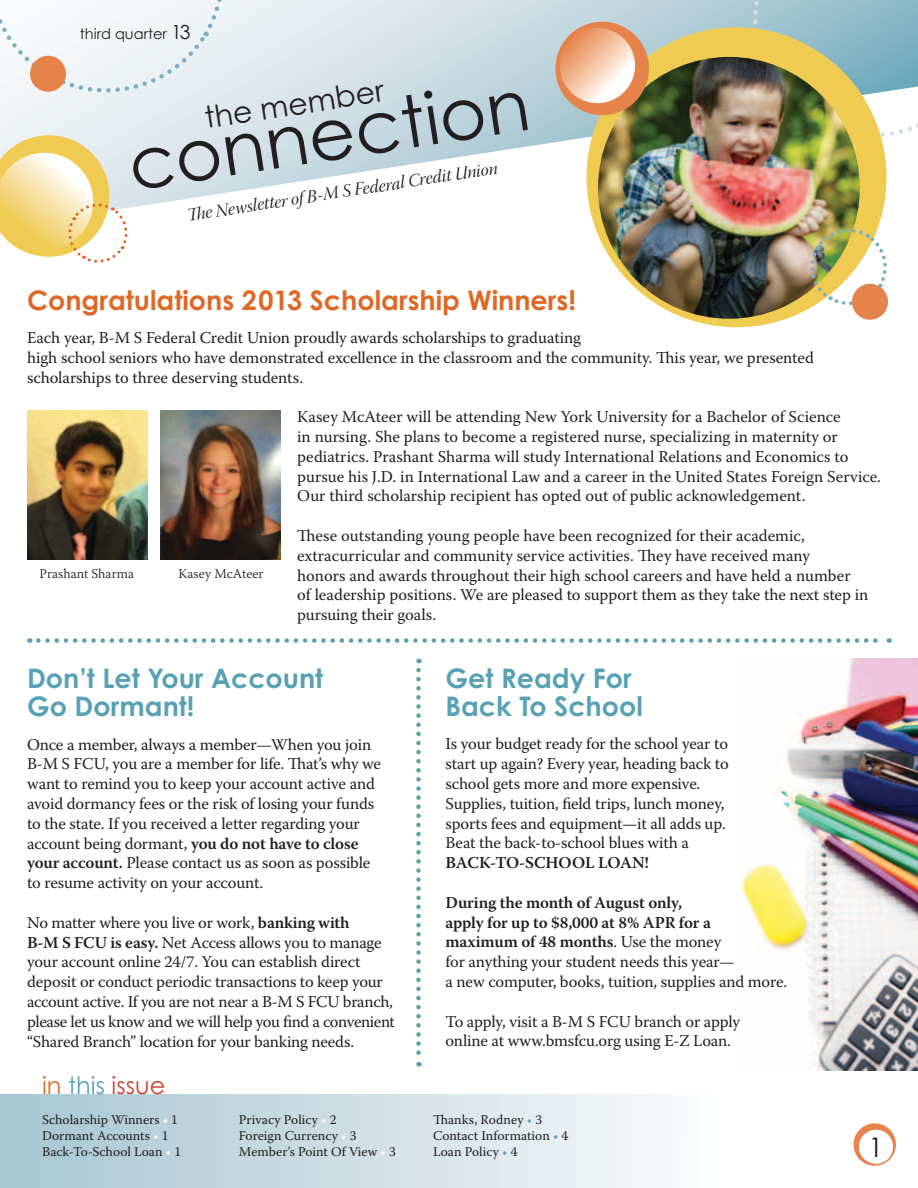
<style>
.page{position:relative;width:918px;height:1188px;background:#fff}
.page>*{position:absolute;margin:0;border:0;box-sizing:border-box;transform-origin:0 0}
.t1{font:72px "Century Gothic";color:#231f20}
.t2{font:30px "Century Gothic";color:#231f20}
.t3{font:700 27px/28.5px "Century Gothic";color:#58a1b4}
.t4{font:700 27px "Century Gothic";color:#e06827}
.t5{font:27px "Century Gothic";color:#231f20}
.t6{font:24px "Century Gothic";color:#c84233}
.t7{font:18px "Warnock Pro It Disp";color:#231f20}
.t8{font:16.5px/19.8px "Warnock Pro";letter-spacing:-.005em;color:#231f20}
.t9{font:600 16.5px "Warnock Pro";letter-spacing:-.005em;color:#231f20}
.t10{font:14.55px "Century Gothic";color:#231f20}
.t11{font:13.5px/16.2px "Warnock Pro";color:#231f20}
.t12{font:300 13.5px "Warnock Pro";color:#231f20}
.s1{font-size:19.5px}
.s2{font-weight:600}
.s3{color:#e06827}
.s4{color:#58a1b4}
.s5{color:#fff}
</style>
<div class="page">
<svg style="left:0;top:0;width:885px;height:228px"></svg>
<div style="left:0;top:1094px;width:846px;height:94px;background:linear-gradient(to right,#a7c6d1,#fff)"></div>
<div style="left:587px;top:27px;width:300px;height:300px;background:#efcb52;border-radius:50%"></div>
<img style="left:598px;top:57px;width:262px;height:262px;border-radius:131px">
<img style="left:553px;top:0;width:365px;height:172px">
<img style="left:809px;top:227px;width:79px;height:93px">
<svg style="left:0;top:135px;width:128px;height:128px"></svg>
<svg style="left:853px;top:1123px;width:43px;height:43px"></svg>
<svg style="left:0;top:0;width:236px;height:104px"></svg>
<svg style="left:38px;top:638px;width:852px;height:5px"></svg>
<svg style="left:416px;top:670px;width:5px;height:396px"></svg>
<img style="left:161px;top:410px;width:120px;height:150px">
<img style="left:27px;top:410px;width:120px;height:150px">
<img style="left:741px;top:659px;width:177px;height:412px">
<p class="t10" style="left:80px;top:25px;width:112px">third quarter <span class="s1">13</span></p>
<h2 class="t2" style="left:202px;top:100px;width:183px;rotate:-9deg">the member</h2>
<p class="t7" style="left:186px;top:206px;width:316px;rotate:-9deg">Th e Newsletter of B-M S Federal Credit Union</p>
<h1 class="t1" style="left:122px;top:122px;width:406px;rotate:-9deg">connection</h1>
<h3 class="t4" style="left:27px;top:283px;width:550px">Congratulations 2013 Scholarship Winners!</h3>
<p class="t8" style="left:27px;top:327px;width:789px">Each year, B-M S Federal Credit Union proudly awards scholarships to graduating<br>high school seniors who have demonstrated excellence in the classroom and the community. This year, we presented scholarships to three deserving students.</p>
<p class="t8" style="left:297px;top:407px;width:585px">Kasey McAteer will be attending New York University for a Bachelor of Science<br>in nursing. She plans to become a registered nurse, specializing in maternity or pediatrics. Prashant Sharma will study International Relations and Economics to pursue his J.D. in International Law and a career in the United States Foreign Service.<br>Our third scholarship recipient has opted out of public acknowledgement.</p>
<p class="t8" style="left:297px;top:525px;width:573px">These outstanding young people have been recognized for their academic, extracurricular and community service activities. They have received many<br>honors and awards throughout their high school careers and have held a number of leadership positions. We are pleased to support them as they take the next step in pursuing their goals.</p>
<p class="t12" style="left:40px;top:566px;width:96px">Prashant Sharma</p>
<p class="t12" style="left:178px;top:566px;width:87px">Kasey McAteer</p>
<h3 class="t3" style="left:27px;top:663px;width:298px">Don’t Let Your Account<br>Go Dormant!</h3>
<p class="t8" style="left:27px;top:734px;width:356px">Once a member, always a member—When you join B-M S FCU, you are a member for life. That’s why we want to remind you to keep your account active and avoid dormancy fees or the risk of losing your funds to the state. If you received a letter regarding your account being dormant, <span class="s2">you do not have to close your account.</span> Please contact us as soon as possible to resume activity on your account.</p>
<p class="t8" style="left:27px;top:912px;width:370px">No matter where you live or work, <span class="s2">banking with<br>B-M S FCU is easy.</span> Net Access allows you to manage your account online 24/7. You can establish direct deposit or conduct periodic transactions to keep your account active. If you are not near a B-M S FCU branch, please let us know and we will help you find a convenient “Shared Branch” location for your banking needs.</p>
<h3 class="t3" style="left:446px;top:663px;width:199px">Get Ready For<br>Back To School</h3>
<p class="t8" style="left:446px;top:734px;width:285px">Is your budget ready for the school year to start up again? Every year, heading back to school gets more and more expensive.<br>Supplies, tuition, field trips, lunch money, sports fees and equipment—it all adds up.<br>Beat the back-to-school blues with a</p>
<p class="t9" style="left:446px;top:853px;width:205px">BACK-TO-SCHOOL LOAN!</p>
<p class="t8" style="left:446px;top:892px;width:343px"><span class="s2">During the month of August only,<br>apply for up to $8,000 at 8% APR for a maximum of 48 months</span>. Use the money<br>for anything your student needs this year—<br>a new computer, books, tuition, supplies and more.</p>
<p class="t8" style="left:446px;top:1011px;width:296px">To apply, visit a B-M S FCU branch or apply online at www.bmsfcu.org using E-Z Loan.</p>
<h3 class="t6" style="left:42px;top:1071px;width:125px"><span class="s3">in</span> <span class="s4">this</span> issue</h3>
<p class="t11" style="left:42px;top:1111px;width:141px">Scholarship Winners <span class="s5">•</span> 1<br>Dormant Accounts <span class="s5">•</span> 1<br>Back-To-School Loan <span class="s5">•</span> 1</p>
<p class="t11" style="left:239px;top:1111px;width:158px">Privacy Policy <span class="s5">•</span> 2<br>Foreign Currency <span class="s5">•</span> 3<br>Member’s Point Of View <span class="s5">•</span> 3</p>
<p class="t11" style="left:433px;top:1111px;width:137px">Thanks, Rodney <span class="s4">•</span> 3<br>Contact Information <span class="s4">•</span> 4<br>Loan Policy <span class="s4">•</span> 4</p>
<h3 class="t5" style="left:868px;top:1131px;width:16px">1</h3>
</div>
